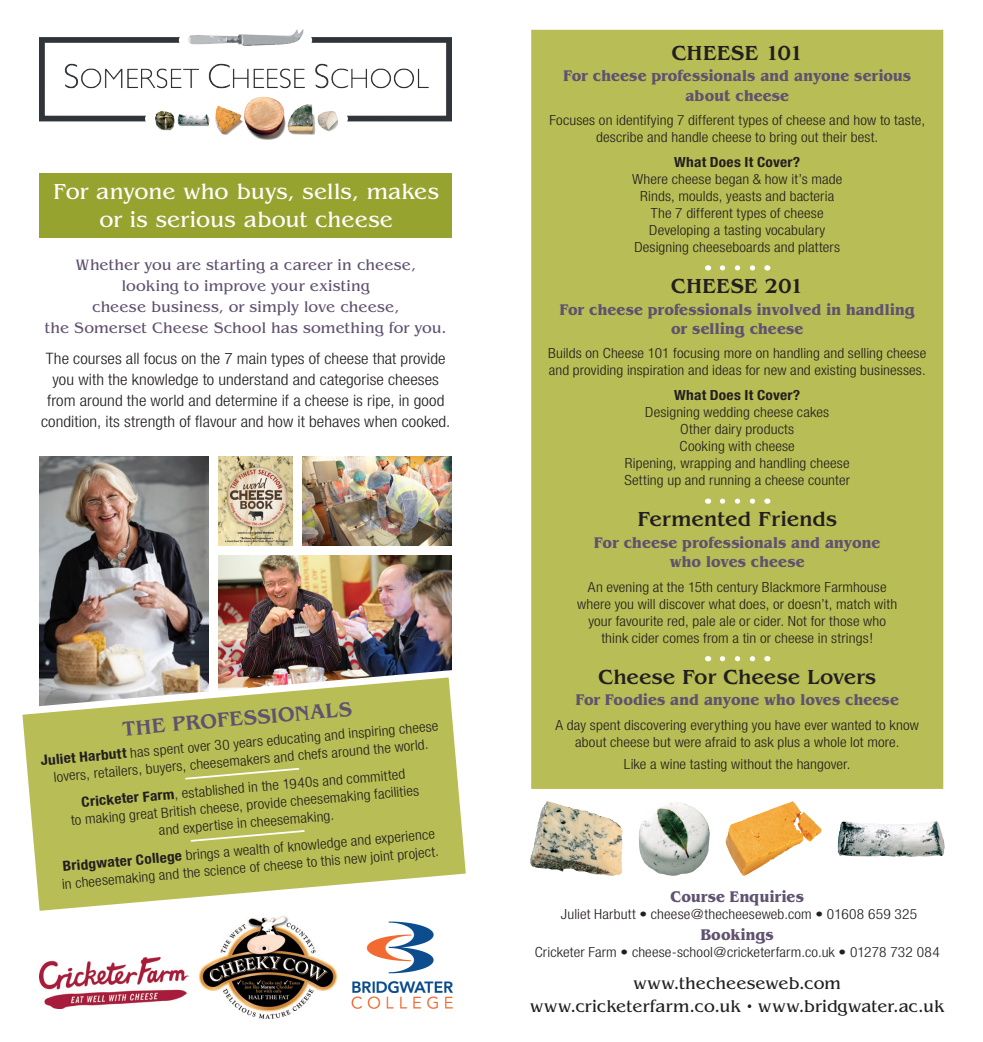
<style>
.page{position:relative;width:983px;height:1042px;background:#fff}
.page>*{position:absolute;margin:0;border:0;box-sizing:border-box;transform-origin:0 0}
.t1{font:22.75px/27.3px "Benguiat";color:#fff;text-align:center}
.t2{font:500 21px "Benguiat";color:#231f20}
.t3{font:500 21px "Benguiat";color:#605270}
.t4{font:17.5px "Benguiat";letter-spacing:.005em;color:#231f20}
.t5{font:700 16.1px/19.2px "Benguiat";letter-spacing:.01em;color:#605270;text-align:center;scale:.9 1}
.t6{font:300 condensed 15.75px/21px "Helvetica Neue";letter-spacing:.005em;color:#231f20;text-align:center;scale:1.1 1}
.t7{font:15.75px/21px "Benguiat";letter-spacing:.005em;color:#605270;text-align:center}
.t8{font:300 condensed 14px/17.2px "Helvetica Neue";letter-spacing:.01em;color:#231f20;text-align:center;scale:1.1 1}
.t9{font:700 condensed 14px "Helvetica Neue";letter-spacing:.015em;color:#231f20;scale:1.1 1}
.s1{font-weight:700}
</style>
<div class="page">
<div style="left:40px;top:174px;width:411px;height:64px;background:#96a32f"></div>
<img style="left:40px;top:30px;width:411px;height:110px">
<img style="left:40px;top:957px;width:149px;height:51px">
<img style="left:351px;top:922px;width:102px;height:87px">
<img style="left:40px;top:456px;width:168px;height:210px">
<img style="left:218px;top:456px;width:75px;height:90px">
<img style="left:218px;top:556px;width:233px;height:110px">
<svg style="left:22px;top:666px;width:444px;height:256px"></svg>
<svg style="left:183px;top:767px;width:118px;height:13px;background:#c1c66b"></svg>
<svg style="left:189px;top:829px;width:117px;height:14px;background:#c0c569"></svg>
<img style="left:303px;top:456px;width:148px;height:90px">
<img style="left:194px;top:907px;width:149px;height:112px">
<div style="left:531px;top:30px;width:412px;height:759px;background:#b8be55;border:2px solid #b8be55"></div>
<svg style="left:722px;top:265px;width:34px;height:5px"></svg>
<svg style="left:722px;top:498px;width:34px;height:6px"></svg>
<svg style="left:722px;top:656px;width:34px;height:5px"></svg>
<img style="left:530px;top:801px;width:93px;height:75px">
<img style="left:725px;top:802px;width:66px;height:74px">
<img style="left:837px;top:821px;width:107px;height:36px">
<img style="left:639px;top:802px;width:70px;height:74px">
<p class="t1" style="left:53px;top:179px;width:387px">For anyone who buys, sells, makes or is serious about cheese</p>
<p class="t7" style="left:45px;top:254px;width:403px">Whether you are starting a career in cheese,<br>looking to improve your existing<br>cheese business, or simply love cheese,<br>the Somerset Cheese School has something for you.</p>
<p class="t6" style="left:41px;top:347px;width:373px">The courses all focus on the 7 main types of cheese that provide you with the knowledge to understand and categorise cheeses from around the world and determine if a cheese is ripe, in good condition, its strength of flavour and how it behaves when cooked.</p>
<p class="t3" style="left:122px;top:717px;width:232px;rotate:-5deg">THE PROFESSIONALS</p>
<p class="t8" style="left:40px;top:751px;width:364px;rotate:-5deg"><span class="s1">Juliet Harbutt</span> has spent over 30 years educating and inspiring cheese lovers, retailers, buyers, cheesemakers and chefs around the world.</p>
<p class="t8" style="left:69px;top:794px;width:319px;rotate:-5deg"><span class="s1">Cricketer Farm</span>, established in the 1940s and committed<br>to making great British cheese, provide cheesemaking facilities and expertise in cheesemaking.</p>
<p class="t8" style="left:60px;top:857px;width:345px;text-align:left;rotate:-5deg"><span class="s1">Bridgwater College</span> brings a wealth of knowledge and experience in cheesemaking and the science of cheese to this new joint project.</p>
<p class="t2" style="left:671px;top:41px;width:133px">CHEESE 101</p>
<p class="t5" style="left:563px;top:66px;width:388px">For cheese professionals and anyone serious about cheese</p>
<p class="t8" style="left:549px;top:111px;width:343px">Focuses on identifying 7 different types of cheese and how to taste, describe and handle cheese to bring out their best.</p>
<p class="t9" style="left:674px;top:153px;width:116px">What Does It Cover?</p>
<p class="t8" style="left:632px;top:170px;width:193px">Where cheese began &amp; how it’s made Rinds, moulds, yeasts and bacteria The 7 different types of cheese Developing a tasting vocabulary Designing cheeseboards and platters</p>
<p class="t2" style="left:670px;top:274px;width:134px">CHEESE 201</p>
<p class="t5" style="left:559px;top:300px;width:396px">For cheese professionals involved in handling or selling cheese</p>
<p class="t8" style="left:548px;top:345px;width:345px;text-align:left">Builds on Cheese 101 focusing more on handling and selling cheese and providing inspiration and ideas for new and existing businesses.</p>
<p class="t9" style="left:674px;top:386px;width:116px">What Does It Cover?</p>
<p class="t8" style="left:624px;top:403px;width:206px">Designing wedding cheese cakes<br>Other dairy products<br>Cooking with cheese<br>Ripening, wrapping and handling cheese<br>Setting up and running a cheese counter</p>
<p class="t2" style="left:637px;top:507px;width:201px">Fermented Friends</p>
<p class="t5" style="left:594px;top:533px;width:319px">For cheese professionals and anyone who loves cheese</p>
<p class="t8" style="left:577px;top:578px;width:292px">An evening at the 15th century Blackmore Farmhouse where you will discover what does, or doesn’t, match with your favourite red, pale ale or cider. Not for those who think cider comes from a tin or cheese in strings!</p>
<p class="t2" style="left:598px;top:665px;width:279px">Cheese For Cheese Lovers</p>
<p class="t5" style="left:575px;top:690px;width:360px">For Foodies and anyone who loves cheese</p>
<p class="t8" style="left:555px;top:716px;width:332px">A day spent discovering everything you have ever wanted to know about cheese but were afraid to ask plus a whole lot more.</p>
<p class="t8" style="left:623px;top:755px;width:207px">Like a wine tasting without the hangover.</p>
<p class="t5" style="left:670px;top:887px;width:149px">Course Enquiries</p>
<p class="t8" style="left:561px;top:905px;width:325px">Juliet Harbutt • cheese@thecheeseweb.com • 01608 659 325</p>
<p class="t5" style="left:700px;top:925px;width:83px">Bookings</p>
<p class="t8" style="left:534px;top:943px;width:369px">Cricketer Farm • cheese-school@cricketerfarm.co.uk • 01278 732 084</p>
<p class="t4" style="left:633px;top:974px;width:209px">www.thecheeseweb.com</p>
<p class="t4" style="left:530px;top:997px;width:416px">www.cricketerfarm.co.uk • www.bridgwater.ac.uk</p>
</div>
